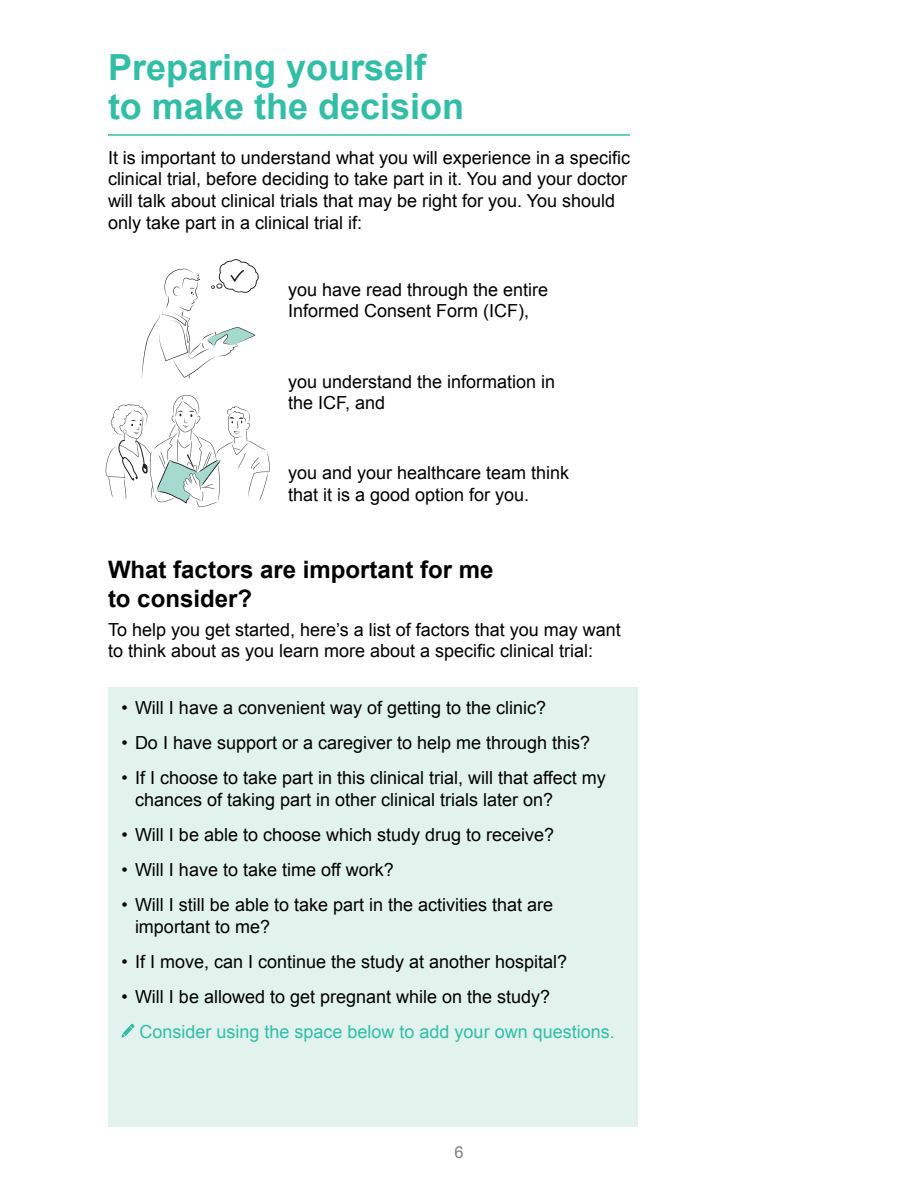
<style>
.page{position:relative;width:918px;height:1188px;background:#fff}
.page>*{position:absolute;margin:0;border:0;box-sizing:border-box;transform-origin:0 0}
.t1{font:700 36px/39px "Arial";color:#32bda7}
.t2{font:700 24px/28.8px "Arial";color:#000}
.t3{font:18px/21.6px "Arial";color:#000}
.t4{font:18px "Arial";color:#32bda7}
.t5{font:16.5px "Arial";color:#808080}
</style>
<div class="page">
<div style="left:108px;top:687px;width:529px;height:440px;background:#e2f3ee"></div>
<svg style="left:121px;top:1024px;width:13px;height:14px"></svg>
<hr style="left:108px;top:134px;width:522px;height:2px;background:#32bda7">
<svg style="left:142px;top:259px;width:117px;height:120px"></svg>
<svg style="left:106px;top:395px;width:164px;height:112px"></svg>
<h1 class="t1" style="left:108px;top:48px;width:358px">Preparing yourself to make the decision</h1>
<p class="t3" style="left:108px;top:147px;width:524px">It is important to understand what you will experience in a specific clinical trial, before deciding to take part in it. You and your doctor will talk about clinical trials that may be right for you. You should only take part in a clinical trial if:</p>
<p class="t3" style="left:288px;top:279px;width:262px">you have read through the entire<br>Informed Consent Form (ICF),</p>
<p class="t3" style="left:288px;top:370px;width:269px">you understand the information in the ICF, and</p>
<p class="t3" style="left:288px;top:462px;width:283px">you and your healthcare team think that it is a good option for you.</p>
<h2 class="t2" style="left:108px;top:556px;width:387px">What factors are important for me to consider?</h2>
<p class="t3" style="left:108px;top:618px;width:514px">To help you get started, here’s a list of factors that you may want to think about as you learn more about a specific clinical trial:</p>
<p class="t3" style="left:122px;top:697px;width:426px">• Will I have a convenient way of getting to the clinic?</p>
<p class="t3" style="left:122px;top:732px;width:470px">• Do I have support or a caregiver to help me through this?</p>
<p class="t3" style="left:135px;top:767px;width:472px;text-indent:-14px">• If I choose to take part in this clinical trial, will that affect my chances of taking part in other clinical trials later on?</p>
<p class="t3" style="left:122px;top:823px;width:434px">• Will I be able to choose which study drug to receive?</p>
<p class="t3" style="left:122px;top:859px;width:274px">• Will I have to take time off work?</p>
<p class="t3" style="left:135px;top:894px;width:420px;text-indent:-14px">• Will I still be able to take part in the activities that are important to me?</p>
<p class="t3" style="left:122px;top:950px;width:447px">• If I move, can I continue the study at another hospital?</p>
<p class="t3" style="left:122px;top:985px;width:430px">• Will I be allowed to get pregnant while on the study?</p>
<p class="t4" style="left:139px;top:1019px;width:477px">Consider using the space below to add your own questions.</p>
<p class="t5" style="left:454px;top:1141px;width:11px">6</p>
</div>
